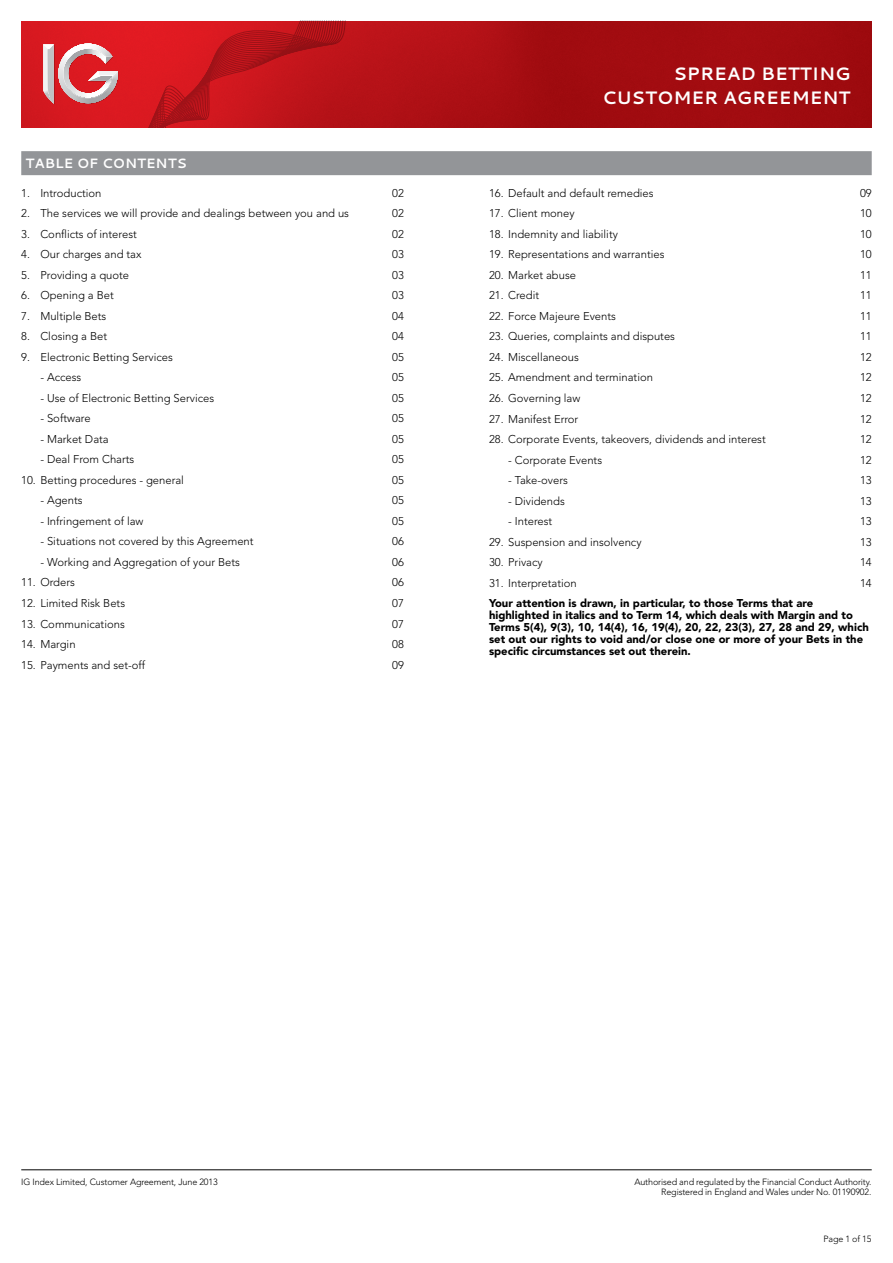
<style>
.page{position:relative;width:893px;height:1263px;background:#fff}
.page>*{position:absolute;margin:0;border:0;box-sizing:border-box;transform-origin:0 0}
.t1{font:700 18px/24px "Cantarell";color:#fff;text-align:right}
.t2{font:700 13.5px "Cantarell";color:#fff}
.t3{font:300 11.25px "Avenir";color:#000}
.t4{font:900 11.25px/12px "Avenir";color:#000}
.t5{font:300 9px/10.5px "Avenir";letter-spacing:-.015em;color:#000;text-align:right}
</style>
<div class="page">
<div style="left:21px;top:21px;width:851px;height:107px;background:#a10b10"></div>
<svg style="left:21px;top:21px;width:691px;height:106px"></svg>
<hr style="left:21px;top:1169px;width:851px;height:1px;background:#000">
<div style="left:21px;top:151px;width:851px;height:24px;background:#939598"></div>
<p class="t2" style="left:26px;top:154px;width:99px">TABLE OF CONTENTS</p>
<p class="t3" style="left:21px;top:186px;width:82px">1. Introduction</p>
<p class="t3" style="left:392px;top:186px;width:13px">02</p>
<p class="t3" style="left:21px;top:207px;width:329px">2. The services we will provide and dealings between you and us</p>
<p class="t3" style="left:392px;top:207px;width:13px">02</p>
<p class="t3" style="left:21px;top:227px;width:117px">3. Conflicts of interest</p>
<p class="t3" style="left:392px;top:227px;width:13px">02</p>
<p class="t3" style="left:21px;top:248px;width:122px">4. Our charges and tax</p>
<p class="t3" style="left:392px;top:248px;width:13px">03</p>
<p class="t3" style="left:21px;top:268px;width:109px">5. Providing a quote</p>
<p class="t3" style="left:392px;top:268px;width:13px">03</p>
<p class="t3" style="left:21px;top:289px;width:94px">6. Opening a Bet</p>
<p class="t3" style="left:392px;top:289px;width:13px">03</p>
<p class="t3" style="left:21px;top:309px;width:87px">7. Multiple Bets</p>
<p class="t3" style="left:392px;top:309px;width:13px">04</p>
<p class="t3" style="left:21px;top:330px;width:87px">8. Closing a Bet</p>
<p class="t3" style="left:392px;top:330px;width:13px">04</p>
<p class="t3" style="left:21px;top:350px;width:153px">9. Electronic Betting Services</p>
<p class="t3" style="left:392px;top:350px;width:13px">05</p>
<p class="t3" style="left:40px;top:371px;width:43px">- Access</p>
<p class="t3" style="left:392px;top:371px;width:13px">05</p>
<p class="t3" style="left:40px;top:391px;width:175px">- Use of Electronic Betting Services</p>
<p class="t3" style="left:392px;top:391px;width:13px">05</p>
<p class="t3" style="left:40px;top:412px;width:52px">- Software</p>
<p class="t3" style="left:392px;top:412px;width:13px">05</p>
<p class="t3" style="left:40px;top:432px;width:70px">- Market Data</p>
<p class="t3" style="left:392px;top:432px;width:13px">05</p>
<p class="t3" style="left:40px;top:453px;width:96px">- Deal From Charts</p>
<p class="t3" style="left:392px;top:453px;width:13px">05</p>
<p class="t3" style="left:21px;top:473px;width:164px">10. Betting procedures - general</p>
<p class="t3" style="left:392px;top:473px;width:13px">05</p>
<p class="t3" style="left:40px;top:494px;width:44px">- Agents</p>
<p class="t3" style="left:392px;top:494px;width:13px">05</p>
<p class="t3" style="left:40px;top:514px;width:105px">- Infringement of law</p>
<p class="t3" style="left:392px;top:514px;width:13px">05</p>
<p class="t3" style="left:40px;top:535px;width:215px">- Situations not covered by this Agreement</p>
<p class="t3" style="left:392px;top:535px;width:13px">06</p>
<p class="t3" style="left:40px;top:555px;width:201px">- Working and Aggregation of your Bets</p>
<p class="t3" style="left:392px;top:555px;width:13px">06</p>
<p class="t3" style="left:21px;top:576px;width:55px">11. Orders</p>
<p class="t3" style="left:392px;top:576px;width:13px">06</p>
<p class="t3" style="left:21px;top:596px;width:105px">12. Limited Risk Bets</p>
<p class="t3" style="left:392px;top:596px;width:13px">07</p>
<p class="t3" style="left:21px;top:617px;width:105px">13. Communications</p>
<p class="t3" style="left:392px;top:617px;width:13px">07</p>
<p class="t3" style="left:21px;top:637px;width:56px">14. Margin</p>
<p class="t3" style="left:392px;top:637px;width:13px">08</p>
<p class="t3" style="left:21px;top:658px;width:125px">15. Payments and set-off</p>
<p class="t3" style="left:392px;top:658px;width:13px">09</p>
<h1 class="t1" style="left:602px;top:61px;width:250px">SPREAD BETTING<br>CUSTOMER AGREEMENT</h1>
<p class="t3" style="left:489px;top:186px;width:166px">16. Default and default remedies</p>
<p class="t3" style="left:860px;top:186px;width:13px">09</p>
<p class="t3" style="left:489px;top:207px;width:87px">17. Client money</p>
<p class="t3" style="left:860px;top:207px;width:13px">10</p>
<p class="t3" style="left:489px;top:227px;width:130px">18. Indemnity and liability</p>
<p class="t3" style="left:860px;top:227px;width:13px">10</p>
<p class="t3" style="left:489px;top:248px;width:177px">19. Representations and warranties</p>
<p class="t3" style="left:860px;top:248px;width:13px">10</p>
<p class="t3" style="left:489px;top:268px;width:89px">20. Market abuse</p>
<p class="t3" style="left:860px;top:268px;width:13px">11</p>
<p class="t3" style="left:489px;top:289px;width:52px">21. Credit</p>
<p class="t3" style="left:860px;top:289px;width:13px">11</p>
<p class="t3" style="left:489px;top:309px;width:128px">22. Force Majeure Events</p>
<p class="t3" style="left:860px;top:309px;width:13px">11</p>
<p class="t3" style="left:489px;top:330px;width:188px">23. Queries, complaints and disputes</p>
<p class="t3" style="left:860px;top:330px;width:13px">11</p>
<p class="t3" style="left:489px;top:350px;width:91px">24. Miscellaneous</p>
<p class="t3" style="left:860px;top:350px;width:13px">12</p>
<p class="t3" style="left:489px;top:371px;width:165px">25. Amendment and termination</p>
<p class="t3" style="left:860px;top:371px;width:13px">12</p>
<p class="t3" style="left:489px;top:391px;width:93px">26. Governing law</p>
<p class="t3" style="left:860px;top:391px;width:13px">12</p>
<p class="t3" style="left:489px;top:412px;width:91px">27. Manifest Error</p>
<p class="t3" style="left:860px;top:412px;width:13px">12</p>
<p class="t3" style="left:489px;top:432px;width:278px">28. Corporate Events, takeovers, dividends and interest</p>
<p class="t3" style="left:860px;top:432px;width:13px">12</p>
<p class="t3" style="left:508px;top:453px;width:96px">- Corporate Events</p>
<p class="t3" style="left:860px;top:453px;width:13px">12</p>
<p class="t3" style="left:508px;top:473px;width:61px">- Take-overs</p>
<p class="t3" style="left:860px;top:473px;width:13px">13</p>
<p class="t3" style="left:508px;top:494px;width:58px">- Dividends</p>
<p class="t3" style="left:860px;top:494px;width:13px">13</p>
<p class="t3" style="left:508px;top:515px;width:46px">- Interest</p>
<p class="t3" style="left:860px;top:515px;width:13px">13</p>
<p class="t3" style="left:489px;top:535px;width:154px">29. Suspension and insolvency</p>
<p class="t3" style="left:860px;top:535px;width:13px">13</p>
<p class="t3" style="left:489px;top:556px;width:55px">30. Privacy</p>
<p class="t3" style="left:860px;top:556px;width:13px">14</p>
<p class="t3" style="left:489px;top:576px;width:89px">31. Interpretation</p>
<p class="t3" style="left:860px;top:576px;width:13px">14</p>
<p class="t4" style="left:489px;top:597px;width:381px">Your attention is drawn, in particular, to those Terms that are highlighted in italics and to Term 14, which deals with Margin and to Terms 5(4), 9(3), 10, 14(4), 16, 19(4), 20, 22, 23(3), 27, 28 and 29, which set out our rights to void and/or close one or more of your Bets in the specific circumstances set out therein.</p>
<p class="t5" style="left:21px;top:1176px;width:198px">IG Index Limited, Customer Agreement, June 2013</p>
<p class="t5" style="left:634px;top:1176px;width:238px">Authorised and regulated by the Financial Conduct Authority.<br>Registered in England and Wales under No. 01190902.</p>
<p class="t5" style="left:823px;top:1233px;width:49px">Page 1 of 15</p>
</div>
